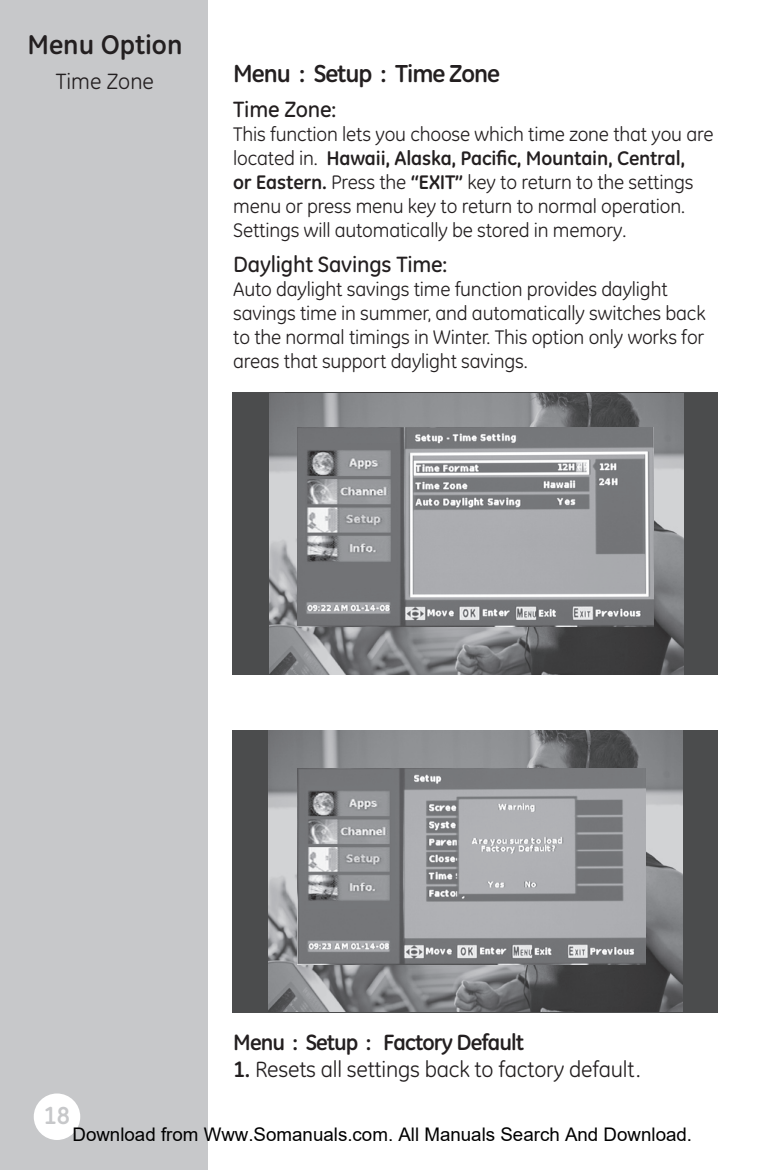
<style>
.page{position:relative;width:765px;height:1170px;background:#fff}
.page>*{position:absolute;margin:0;border:0;box-sizing:border-box;transform-origin:0 0}
.t1{font:700 27.5px "GE Inspira";color:#231f20}
.t2{font:700 25px "GE Inspira";letter-spacing:-.04em;color:#231f20}
.t3{font:700 25px "GE Inspira";color:#c7c8ca}
.t4{font:22.5px "GE Inspira";letter-spacing:-.01em;color:#231f20}
.t5{font:500 22.5px "GE Inspira";letter-spacing:-.01em;color:#231f20}
.t6{font:700 22.5px "GE Inspira";letter-spacing:-.04em;color:#231f20}
.t7{font:20px/24px "GE Inspira";letter-spacing:-.01em;color:#231f20}
.t8{font:18.75px "Arial";color:#000}
.s1{font-weight:700}
</style>
<div class="page">
<div style="left:0;top:0;width:208px;height:1170px;background:#c7c8ca"></div>
<div style="left:34px;top:1093px;width:46px;height:47px;background:#fff;border-radius:50%"></div>
<hr style="left:764px;top:0;width:1px;height:1170px;background:#c7c8ca">
<div style="left:232px;top:730px;width:486px;height:282px;background:#4b4c4d"></div>
<img style="left:269px;top:730px;width:413px;height:281px">
<img style="left:298px;top:768px;width:348px;height:196px">
<div style="left:232px;top:393px;width:486px;height:282px;background:#4b4c4d"></div>
<img style="left:270px;top:393px;width:413px;height:282px">
<img style="left:298px;top:428px;width:356px;height:198px">
<h1 class="t1" style="left:27px;top:27px;width:157px">Menu Option</h1>
<p class="t4" style="left:56px;top:69px;width:100px">Time Zone</p>
<p class="t2" style="left:233px;top:57px;width:268px">Menu : Setup : Time Zone</p>
<p class="t5" style="left:233px;top:96px;width:105px">Time Zone:</p>
<p class="t7" style="left:233px;top:122px;width:482px">This function lets you choose which time zone that you are located in. <span class="s1">Hawaii, Alaska, Pacific, Mountain, Central,<br>or Eastern.</span> Press the <span class="s1">“EXIT”</span> key to return to the settings menu or press menu key to return to normal operation.<br>Settings will automatically be stored in memory.</p>
<p class="t5" style="left:233px;top:251px;width:216px">Daylight Savings Time:</p>
<p class="t7" style="left:233px;top:277px;width:474px">Auto daylight savings time function provides daylight savings time in summer, and automatically switches back to the normal timings in Winter. This option only works for areas that support daylight savings.</p>
<p class="t3" style="left:43px;top:1099px;width:28px">18</p>
<p class="t6" style="left:233px;top:1028px;width:292px">Menu : Setup : Factory Default</p>
<p class="t4" style="left:233px;top:1056px;width:409px"><span class="s1">1.</span> Resets all settings back to factory default.</p>
<p class="t8" style="left:72px;top:1124px;width:621px">Download from Www.Somanuals.com. All Manuals Search And Download.</p>
</div>
